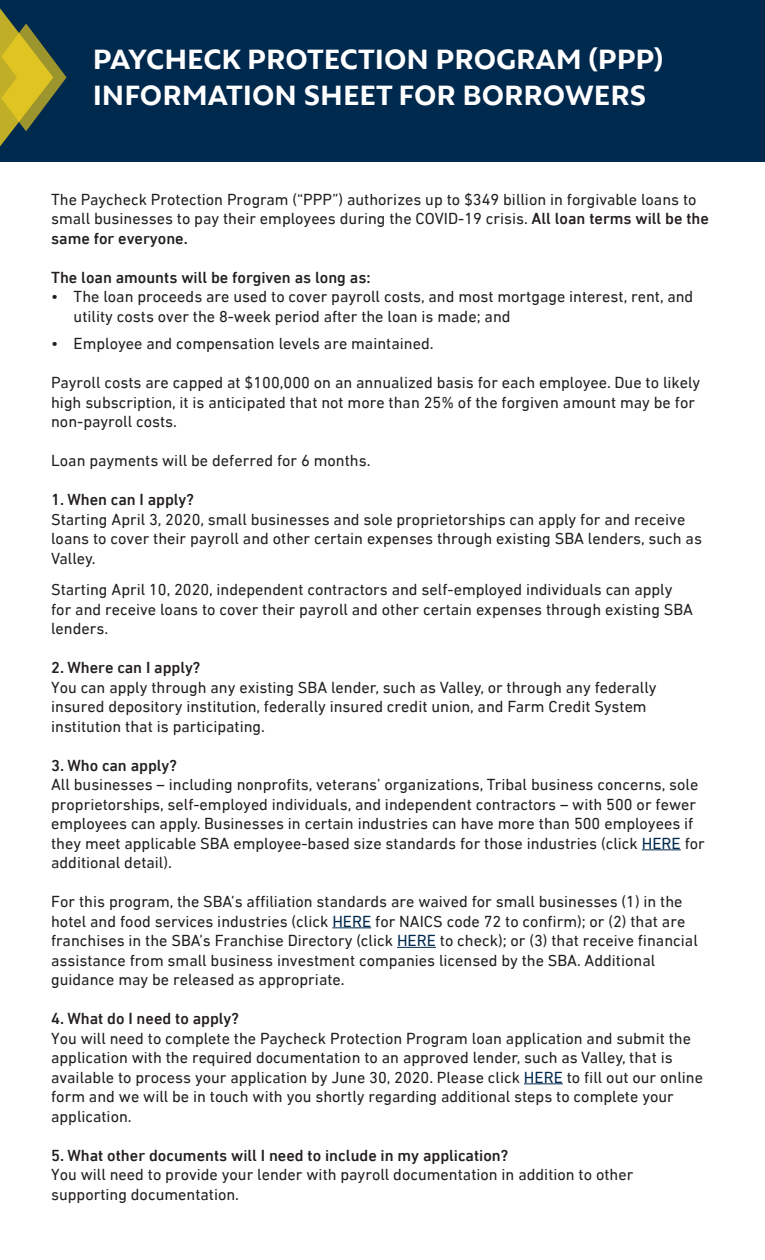
<style>
.page{position:relative;width:765px;height:1260px;background:#fff}
.page>*{position:absolute;margin:0;border:0;box-sizing:border-box;transform-origin:0 0}
.t1{font:700 30.12px/36.2px "Autor";color:#fff}
.t2{font:16.25px/19.5px "DIN Next LT Pro";color:#231f20}
.t3{font:500 16.25px "DIN Next LT Pro";color:#231f20}
.s1{font-weight:500}
.s2{color:#00294e}
</style>
<div class="page">
<div style="left:0;top:0;width:765px;height:162px;background:#00294e"></div>
<svg style="left:0;top:8px;width:67px;height:139px"></svg>
<hr style="left:642px;top:849px;width:39px;height:1px;background:#00294e">
<hr style="left:332px;top:927px;width:39px;height:1px;background:#00294e">
<hr style="left:397px;top:947px;width:39px;height:1px;background:#00294e">
<hr style="left:524px;top:1083px;width:39px;height:1px;background:#00294e">
<h1 class="t1" style="left:93px;top:40px;width:572px">PAYCHECK PROTECTION PROGRAM (PPP)<br>INFORMATION SHEET FOR BORROWERS</h1>
<p class="t2" style="left:51px;top:189px;width:659px">The Paycheck Protection Program (“PPP”) authorizes up to $349 billion in forgivable loans to small businesses to pay their employees during the COVID-19 crisis. <span class="s1">All loan terms will be the same for everyone.</span></p>
<p class="t3" style="left:51px;top:268px;width:321px">The loan amounts will be forgiven as long as:</p>
<p class="t2" style="left:74px;top:287px;width:621px;text-indent:-23px">• The loan proceeds are used to cover payroll costs, and most mortgage interest, rent, and utility costs over the 8-week period after the loan is made; and</p>
<p class="t2" style="left:51px;top:334px;width:384px">• Employee and compensation levels are maintained.</p>
<p class="t2" style="left:51px;top:373px;width:651px">Payroll costs are capped at $100,000 on an annualized basis for each employee. Due to likely high subscription, it is anticipated that not more than 25% of the forgiven amount may be for non-payroll costs.</p>
<p class="t2" style="left:51px;top:451px;width:321px">Loan payments will be deferred for 6 months.</p>
<p class="t3" style="left:51px;top:490px;width:144px">1. When can I apply?</p>
<p class="t2" style="left:51px;top:509px;width:652px">Starting April 3, 2020, small businesses and sole proprietorships can apply for and receive loans to cover their payroll and other certain expenses through existing SBA lenders, such as<br>Valley.</p>
<p class="t2" style="left:51px;top:580px;width:643px">Starting April 10, 2020, independent contractors and self-employed individuals can apply for and receive loans to cover their payroll and other certain expenses through existing SBA lenders.</p>
<p class="t3" style="left:51px;top:658px;width:151px">2. Where can I apply?</p>
<p class="t2" style="left:51px;top:677px;width:607px">You can apply through any existing SBA lender, such as Valley, or through any federally insured depository institution, federally insured credit union, and Farm Credit System institution that is participating.</p>
<p class="t3" style="left:51px;top:756px;width:127px">3. Who can apply?</p>
<p class="t2" style="left:51px;top:775px;width:655px">All businesses – including nonprofits, veterans’ organizations, Tribal business concerns, sole proprietorships, self-employed individuals, and independent contractors – with 500 or fewer employees can apply. Businesses in certain industries can have more than 500 employees if they meet applicable SBA employee-based size standards for those industries (click <span class="s2">HERE</span> for additional detail).</p>
<p class="t2" style="left:51px;top:892px;width:648px">For this program, the SBA’s affiliation standards are waived for small businesses (1) in the hotel and food services industries (click <span class="s2">HERE</span> for NAICS code 72 to confirm); or (2) that are franchises in the SBA’s Franchise Directory (click <span class="s2">HERE</span> to check); or (3) that receive financial assistance from small business investment companies licensed by the SBA. Additional guidance may be released as appropriate.</p>
<p class="t3" style="left:51px;top:1009px;width:189px">4. What do I need to apply?</p>
<p class="t2" style="left:51px;top:1028px;width:653px">You will need to complete the Paycheck Protection Program loan application and submit the application with the required documentation to an approved lender, such as Valley, that is available to process your application by June 30, 2020. Please click <span class="s2">HERE</span> to fill out our online form and we will be in touch with you shortly regarding additional steps to complete your application.</p>
<p class="t3" style="left:51px;top:1146px;width:459px">5. What other documents will I need to include in my application?</p>
<p class="t2" style="left:51px;top:1165px;width:584px">You will need to provide your lender with payroll documentation in addition to other supporting documentation.</p>
</div>
